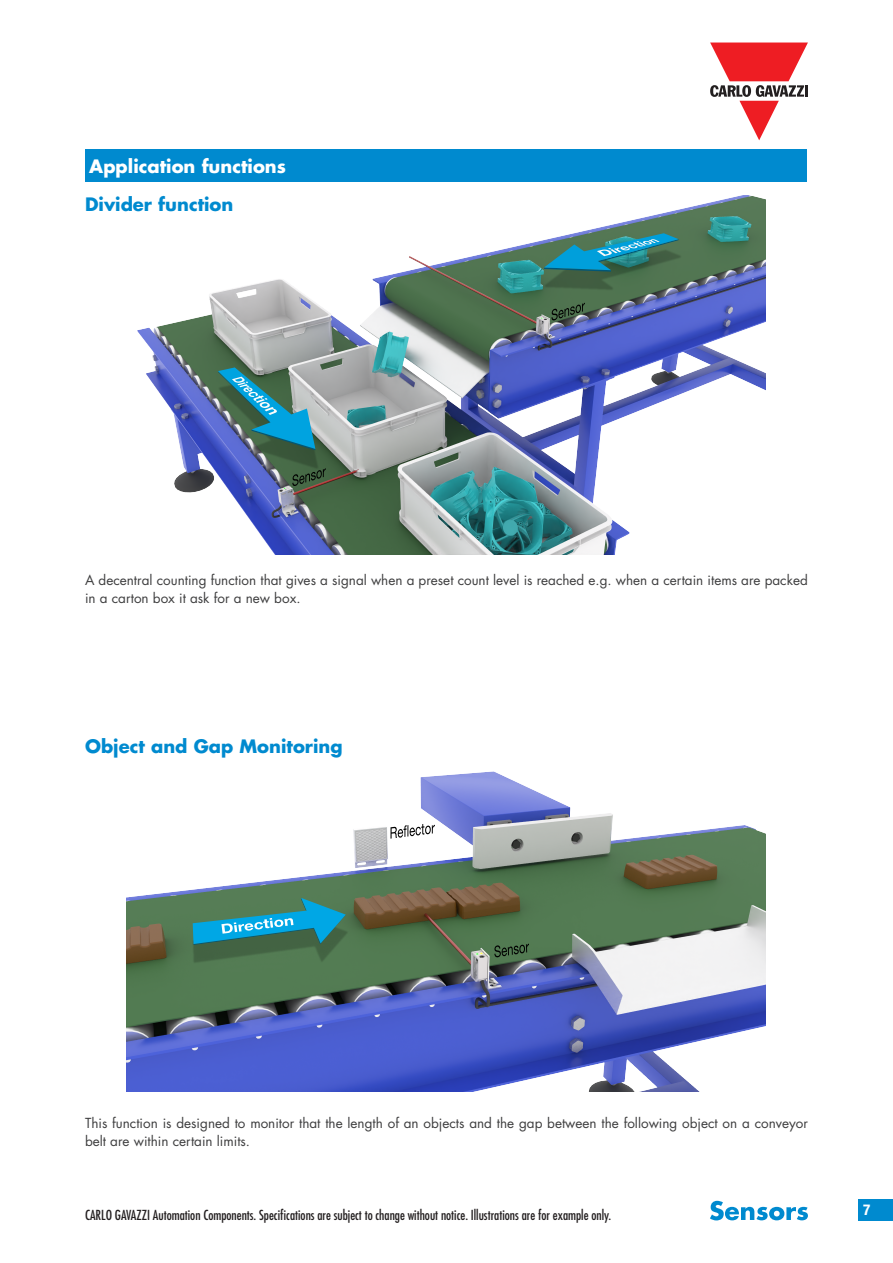
<style>
.page{position:relative;width:893px;height:1263px;background:#fff}
.page>*{position:absolute;margin:0;border:0;box-sizing:border-box;transform-origin:0 0}
.Second_level_Title{font:700 18px "Futura Std";color:#008acf}
.Main_title{font:700 18px "Futura Std";color:#fff}
.t1{font:700 condensed 15px "Helvetica Neue LT Std";color:#fff}
.t2{font:13.5px/18px "Futura Std";color:#3e3e3f}
.t3{font:condensed 13.5px "Futura Std";color:#231f20}
</style>
<div class="page">
<div style="left:859px;top:1199px;width:34px;height:21px;background:#008acf"></div>
<div style="left:85px;top:149px;width:721px;height:32px;background:#008acf"></div>
<img style="left:137px;top:196px;width:628px;height:359px">
<svg style="left:551px;top:303px;width:34px;height:18px"></svg>
<svg style="left:292px;top:468px;width:34px;height:18px"></svg>
<img style="left:543px;top:249px;width:139px;height:43px">
<img style="left:217px;top:383px;width:102px;height:87px">
<svg style="left:544px;top:233px;width:135px;height:39px;background:#39878c"></svg>
<svg style="left:218px;top:367px;width:97px;height:83px;background:#4d8a97"></svg>
<img style="left:126px;top:771px;width:639px;height:321px">
<svg style="left:494px;top:944px;width:35px;height:13px"></svg>
<svg style="left:390px;top:824px;width:45px;height:15px"></svg>
<img style="left:192px;top:913px;width:158px;height:52px">
<svg style="left:193px;top:898px;width:153px;height:47px;background:#368d91"></svg>
<svg style="left:710px;top:43px;width:98px;height:97px"></svg>
<svg style="left:710px;top:1201px;width:98px;height:19px"></svg>
<p class="Main_title" style="left:89px;top:154px;width:198px">Application functions</p>
<p class="Second_level_Title" style="left:85px;top:193px;width:150px">Divider function</p>
<p class="t2" style="left:85px;top:571px;width:724px">A decentral counting function that gives a signal when a preset count level is reached e.g. when a certain items are packed in a carton box it ask for a new box.</p>
<p class="Second_level_Title" style="left:85px;top:734px;width:259px">Object and Gap Monitoring</p>
<p class="t2" style="left:85px;top:1114px;width:724px">This function is designed to monitor that the length of an objects and the gap between the following object on a conveyor belt are within certain limits.</p>
<p class="t3" style="left:85px;top:1207px;width:528px">CARLO GAVAZZI Automation Components. Specifications are subject to change without notice. Illustrations are for example only.</p>
<p class="t1" style="left:863px;top:1201px;width:9px">7</p>
</div>
